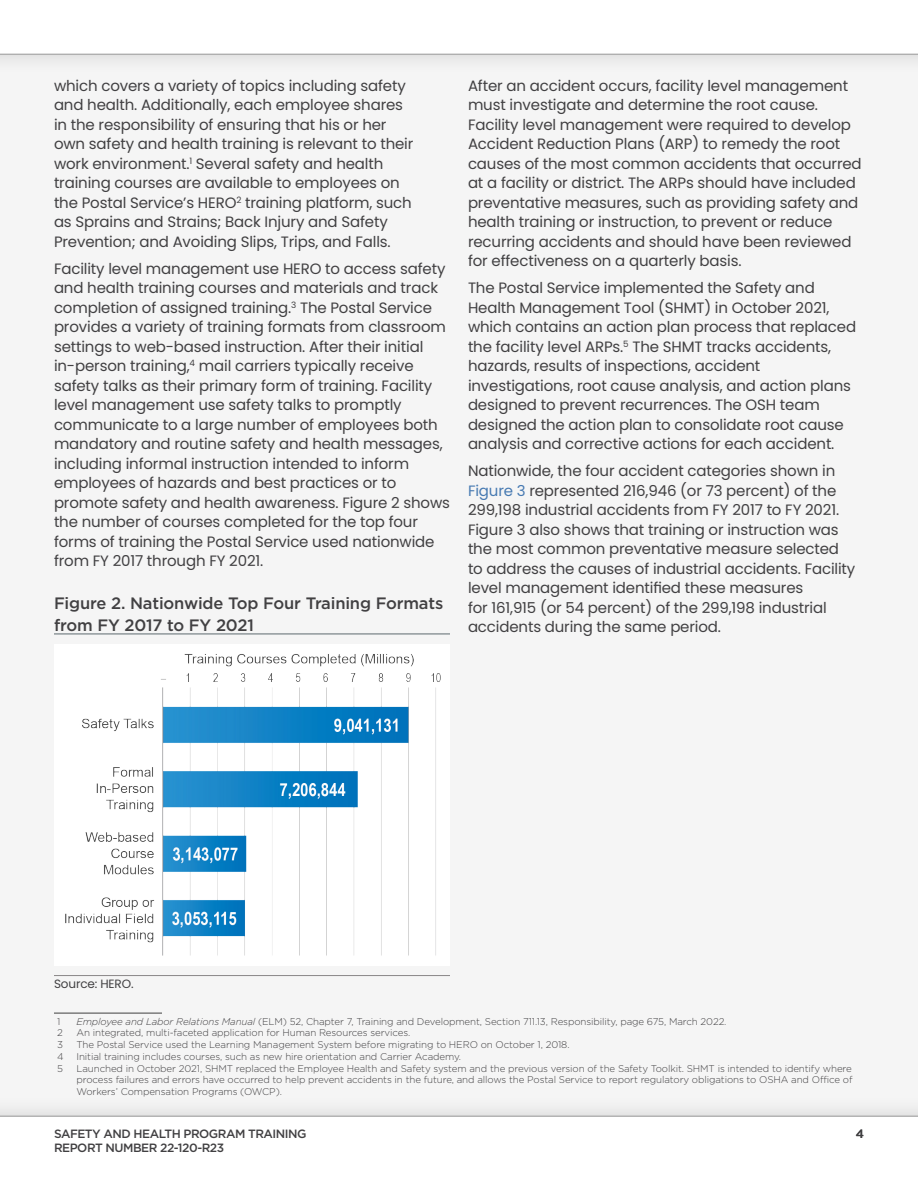
<style>
.page{position:relative;width:918px;height:1188px;background:#fff}
.page>*{position:absolute;margin:0;border:0;box-sizing:border-box;transform-origin:0 0}
.t1{font:500 16.5px/21.8px "Gotham";letter-spacing:-.01em;color:#414042}
.t2{font:15px/19.5px "Poppins";letter-spacing:-.01em;color:#414042}
.t3{font:500 12px "Gotham";letter-spacing:-.04em;color:#414042}
.t4{font:12px "Poppins";letter-spacing:-.01em;color:#414042}
.t5{font:300 9.75px/11.7px "Gotham";letter-spacing:-.01em;color:#414042;text-align:justify}
.s1{color:#477ab2}
.s2{font-style:italic}
</style>
<div class="page">
<div style="left:0;top:0;width:918px;height:75px;background:#eee"></div>
<div style="left:0;top:0;width:918px;height:54px;background:#fff"></div>
<div style="left:0;top:1095px;width:918px;height:93px;background:#efefef"></div>
<div style="left:0;top:1116px;width:918px;height:72px;background:#fff"></div>
<hr style="left:54px;top:634px;width:396px;height:1px;background:#5d696f">
<hr style="left:54px;top:975px;width:396px;height:1px;background:#8a8687">
<img style="left:65px;top:654px;width:376px;height:302px">
<hr style="left:54px;top:1013px;width:108px;height:1px;background:#3e3e3e">
<p class="t2" style="left:54px;top:76px;width:361px">which covers a variety of topics including safety and health. Additionally, each employee shares in the responsibility of ensuring that his or her own safety and health training is relevant to their work environment.<sup>1</sup> Several safety and health training courses are available to employees on the Postal Service’s HERO<sup>2</sup> training platform, such as Sprains and Strains; Back Injury and Safety Prevention; and Avoiding Slips, Trips, and Falls.</p>
<p class="t2" style="left:54px;top:259px;width:398px">Facility level management use HERO to access safety and health training courses and materials and track completion of assigned training.<sup>3</sup> The Postal Service provides a variety of training formats from classroom settings to web-based instruction. After their initial in-person training,<sup>4</sup> mail carriers typically receive safety talks as their primary form of training. Facility level management use safety talks to promptly communicate to a large number of employees both mandatory and routine safety and health messages, including informal instruction intended to inform employees of hazards and best practices or to promote safety and health awareness. Figure 2 shows the number of courses completed for the top four forms of training the Postal Service used nationwide from FY 2017 through FY 2021.</p>
<p class="t1" style="left:54px;top:592px;width:391px">Figure 2. Nationwide Top Four Training Formats from FY 2017 to FY 2021</p>
<p class="t2" style="left:468px;top:76px;width:395px">After an accident occurs, facility level management must investigate and determine the root cause.<br>Facility level management were required to develop Accident Reduction Plans (ARP) to remedy the root causes of the most common accidents that occurred at a facility or district. The ARPs should have included preventative measures, such as providing safety and health training or instruction, to prevent or reduce recurring accidents and should have been reviewed for effectiveness on a quarterly basis.</p>
<p class="t2" style="left:468px;top:278px;width:390px">The Postal Service implemented the Safety and Health Management Tool (SHMT) in October 2021, which contains an action plan process that replaced the facility level ARPs.<sup>5</sup> The SHMT tracks accidents, hazards, results of inspections, accident investigations, root cause analysis, and action plans designed to prevent recurrences. The OSH team designed the action plan to consolidate root cause analysis and corrective actions for each accident.</p>
<p class="t2" style="left:468px;top:461px;width:389px">Nationwide, the four accident categories shown in <span class="s1">Figure 3</span> represented 216,946 (or 73 percent) of the 299,198 industrial accidents from FY 2017 to FY 2021.<br>Figure 3 also shows that training or instruction was the most common preventative measure selected to address the causes of industrial accidents. Facility level management identified these measures<br>for 161,915 (or 54 percent) of the 299,198 industrial accidents during the same period.</p>
<p class="t4" style="left:54px;top:977px;width:81px">Source: HERO.</p>
<p class="t5" style="left:57px;top:1015px;width:5px">1</p>
<p class="t5" style="left:76px;top:1015px;width:652px"><span class="s2">Employee and Labor Relations Manual</span> (ELM) 52, Chapter 7, Training and Development, Section 711.13, Responsibility, page 675, March 2022.</p>
<p class="t5" style="left:57px;top:1027px;width:7px">2</p>
<p class="t5" style="left:76px;top:1027px;width:335px">An integrated, multi-faceted application for Human Resources services.</p>
<p class="t5" style="left:57px;top:1039px;width:7px">3</p>
<p class="t5" style="left:76px;top:1039px;width:495px">The Postal Service used the Learning Management System before migrating to HERO on October 1, 2018.</p>
<p class="t5" style="left:57px;top:1050px;width:8px">4</p>
<p class="t5" style="left:76px;top:1050px;width:386px">Initial training includes courses, such as new hire orientation and Carrier Academy.</p>
<p class="t5" style="left:57px;top:1062px;width:7px">5</p>
<p class="t5" style="left:76px;top:1062px;width:778px">Launched in October 2021, SHMT replaced the Employee Health and Safety system and the previous version of the Safety Toolkit. SHMT is intended to identify where process failures and errors have occurred to help prevent accidents in the future, and allows the Postal Service to report regulatory obligations to OSHA and Office of Workers’ Compensation Programs (OWCP).</p>
<p class="t3" style="left:54px;top:1127px;width:254px">SAFETY AND HEALTH PROGRAM TRAINING</p>
<p class="t3" style="left:856px;top:1127px;width:10px">4</p>
<p class="t3" style="left:54px;top:1141px;width:172px">REPORT NUMBER 22-120-R23</p>
</div>
